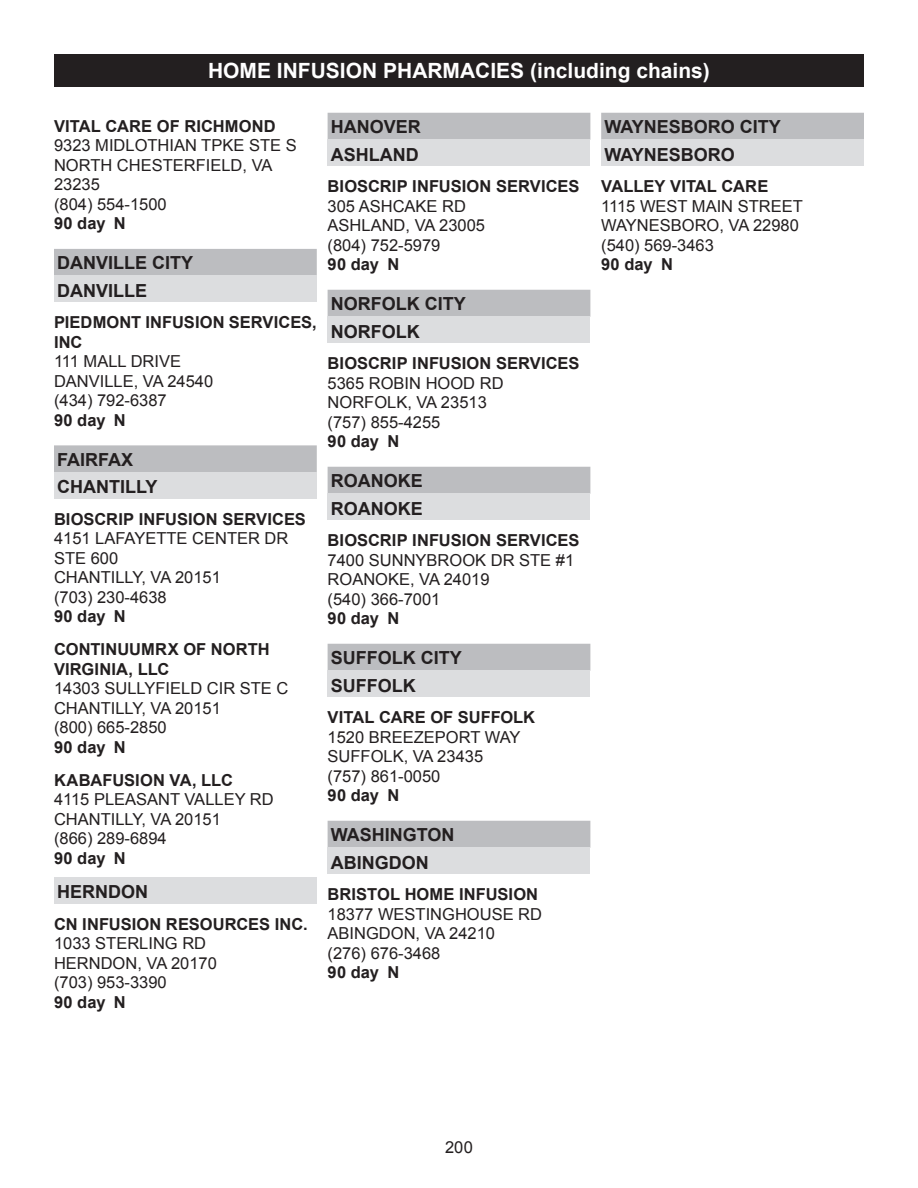
<style>
.page{position:relative;width:918px;height:1188px;background:#fff}
.page>*{position:absolute;margin:0;border:0;box-sizing:border-box;transform-origin:0 0}
.t1{font:700 21px "Arial";color:#fff}
.Listings___County_heads{font:700 18px "Arial";color:#231f20}
.Listings___CITY_Gray_subheads{font:700 18px "Arial";color:#231f20}
.Listings___ePrescrib{font:16.5px/19.5px "Arial";color:#231f20}
.Listings___Pharmacy_Name{font:700 16.5px/19.5px "Arial";letter-spacing:.005em;color:#231f20}
.s1{font-weight:700}
</style>
<div class="page">
<div style="left:54px;top:54px;width:810px;height:32px;background:#231f20"></div>
<div style="left:54px;top:249px;width:263px;height:27px;background:#bcbdc0"></div>
<div style="left:54px;top:276px;width:263px;height:26px;background:#dcdddf"></div>
<div style="left:54px;top:445px;width:263px;height:27px;background:#bcbdc0"></div>
<div style="left:54px;top:472px;width:263px;height:27px;background:#dcdddf"></div>
<div style="left:54px;top:877px;width:263px;height:27px;background:#dcdddf"></div>
<div style="left:328px;top:113px;width:262px;height:27px;background:#bcbdc0"></div>
<div style="left:328px;top:139px;width:262px;height:27px;background:#dcdddf"></div>
<div style="left:328px;top:290px;width:262px;height:27px;background:#bcbdc0"></div>
<div style="left:328px;top:316px;width:262px;height:27px;background:#dcdddf"></div>
<div style="left:328px;top:467px;width:262px;height:27px;background:#bcbdc0"></div>
<div style="left:328px;top:493px;width:262px;height:27px;background:#dcdddf"></div>
<div style="left:328px;top:644px;width:262px;height:27px;background:#bcbdc0"></div>
<div style="left:328px;top:670px;width:262px;height:27px;background:#dcdddf"></div>
<div style="left:328px;top:821px;width:262px;height:27px;background:#bcbdc0"></div>
<div style="left:328px;top:847px;width:262px;height:27px;background:#dcdddf"></div>
<div style="left:601px;top:113px;width:263px;height:27px;background:#bcbdc0"></div>
<div style="left:601px;top:139px;width:263px;height:27px;background:#dcdddf"></div>
<p class="t1" style="left:208px;top:57px;width:503px">HOME INFUSION PHARMACIES (including chains)</p>
<p class="Listings___Pharmacy_Name" style="left:54px;top:117px;width:223px">VITAL CARE OF RICHMOND</p>
<p class="Listings___ePrescrib" style="left:54px;top:136px;width:244px">9323 MIDLOTHIAN TPKE STE S<br>NORTH CHESTERFIELD, VA<br>23235<br>(804) 554-1500<br><span class="s1">90 day N</span></p>
<p class="Listings___County_heads" style="left:57px;top:251px;width:138px">DANVILLE CITY</p>
<p class="Listings___CITY_Gray_subheads" style="left:57px;top:279px;width:92px">DANVILLE</p>
<p class="Listings___Pharmacy_Name" style="left:54px;top:313px;width:264px">PIEDMONT INFUSION SERVICES,<br>INC</p>
<p class="Listings___ePrescrib" style="left:54px;top:352px;width:161px">111 MALL DRIVE<br>DANVILLE, VA 24540 (434) 792-6387<br><span class="s1">90 day N</span></p>
<p class="Listings___County_heads" style="left:57px;top:447px;width:78px">FAIRFAX</p>
<p class="Listings___CITY_Gray_subheads" style="left:57px;top:475px;width:102px">CHANTILLY</p>
<p class="Listings___Pharmacy_Name" style="left:54px;top:510px;width:253px">BIOSCRIP INFUSION SERVICES</p>
<p class="Listings___ePrescrib" style="left:54px;top:529px;width:236px">4151 LAFAYETTE CENTER DR<br>STE 600<br>CHANTILLY, VA 20151<br>(703) 230-4638<br><span class="s1">90 day N</span></p>
<p class="Listings___Pharmacy_Name" style="left:54px;top:640px;width:217px">CONTINUUMRX OF NORTH<br>VIRGINIA, LLC</p>
<p class="Listings___ePrescrib" style="left:54px;top:679px;width:236px">14303 SULLYFIELD CIR STE C<br>CHANTILLY, VA 20151<br>(800) 665-2850<br><span class="s1">90 day N</span></p>
<p class="Listings___Pharmacy_Name" style="left:54px;top:771px;width:180px">KABAFUSION VA, LLC</p>
<p class="Listings___ePrescrib" style="left:54px;top:790px;width:221px">4115 PLEASANT VALLEY RD<br>CHANTILLY, VA 20151<br>(866) 289-6894<br><span class="s1">90 day N</span></p>
<p class="Listings___CITY_Gray_subheads" style="left:57px;top:880px;width:92px">HERNDON</p>
<p class="Listings___Pharmacy_Name" style="left:54px;top:915px;width:255px">CN INFUSION RESOURCES INC.</p>
<p class="Listings___ePrescrib" style="left:54px;top:934px;width:164px">1033 STERLING RD<br>HERNDON, VA 20170 (703) 953-3390<br><span class="s1">90 day N</span></p>
<p class="Listings___County_heads" style="left:331px;top:115px;width:91px">HANOVER</p>
<p class="Listings___CITY_Gray_subheads" style="left:331px;top:143px;width:89px">ASHLAND</p>
<p class="Listings___Pharmacy_Name" style="left:328px;top:177px;width:253px">BIOSCRIP INFUSION SERVICES</p>
<p class="Listings___ePrescrib" style="left:328px;top:196px;width:159px">305 ASHCAKE RD<br>ASHLAND, VA 23005 (804) 752-5979<br><span class="s1">90 day N</span></p>
<p class="Listings___County_heads" style="left:331px;top:292px;width:137px">NORFOLK CITY</p>
<p class="Listings___CITY_Gray_subheads" style="left:331px;top:320px;width:90px">NORFOLK</p>
<p class="Listings___Pharmacy_Name" style="left:328px;top:354px;width:253px">BIOSCRIP INFUSION SERVICES</p>
<p class="Listings___ePrescrib" style="left:328px;top:373px;width:178px">5365 ROBIN HOOD RD<br>NORFOLK, VA 23513 (757) 855-4255<br><span class="s1">90 day N</span></p>
<p class="Listings___County_heads" style="left:331px;top:469px;width:93px">ROANOKE</p>
<p class="Listings___CITY_Gray_subheads" style="left:331px;top:497px;width:93px">ROANOKE</p>
<p class="Listings___Pharmacy_Name" style="left:328px;top:531px;width:253px">BIOSCRIP INFUSION SERVICES</p>
<p class="Listings___ePrescrib" style="left:328px;top:550px;width:248px">7400 SUNNYBROOK DR STE #1<br>ROANOKE, VA 24019<br>(540) 366-7001<br><span class="s1">90 day N</span></p>
<p class="Listings___County_heads" style="left:331px;top:646px;width:133px">SUFFOLK CITY</p>
<p class="Listings___CITY_Gray_subheads" style="left:331px;top:674px;width:86px">SUFFOLK</p>
<p class="Listings___Pharmacy_Name" style="left:328px;top:708px;width:209px">VITAL CARE OF SUFFOLK</p>
<p class="Listings___ePrescrib" style="left:328px;top:727px;width:194px">1520 BREEZEPORT WAY<br>SUFFOLK, VA 23435 (757) 861-0050<br><span class="s1">90 day N</span></p>
<p class="Listings___County_heads" style="left:331px;top:823px;width:125px">WASHINGTON</p>
<p class="Listings___CITY_Gray_subheads" style="left:331px;top:851px;width:99px">ABINGDON</p>
<p class="Listings___Pharmacy_Name" style="left:328px;top:885px;width:212px">BRISTOL HOME INFUSION</p>
<p class="Listings___ePrescrib" style="left:328px;top:904px;width:216px">18377 WESTINGHOUSE RD<br>ABINGDON, VA 24210<br>(276) 676-3468<br><span class="s1">90 day N</span></p>
<p class="Listings___County_heads" style="left:604px;top:115px;width:178px">WAYNESBORO CITY</p>
<p class="Listings___CITY_Gray_subheads" style="left:604px;top:143px;width:132px">WAYNESBORO</p>
<p class="Listings___Pharmacy_Name" style="left:601px;top:177px;width:169px">VALLEY VITAL CARE</p>
<p class="Listings___ePrescrib" style="left:601px;top:196px;width:203px">1115 WEST MAIN STREET<br>WAYNESBORO, VA 22980 (540) 569-3463<br><span class="s1">90 day N</span></p>
<p class="Listings___ePrescrib" style="left:445px;top:1137px;width:29px">200</p>
</div>
